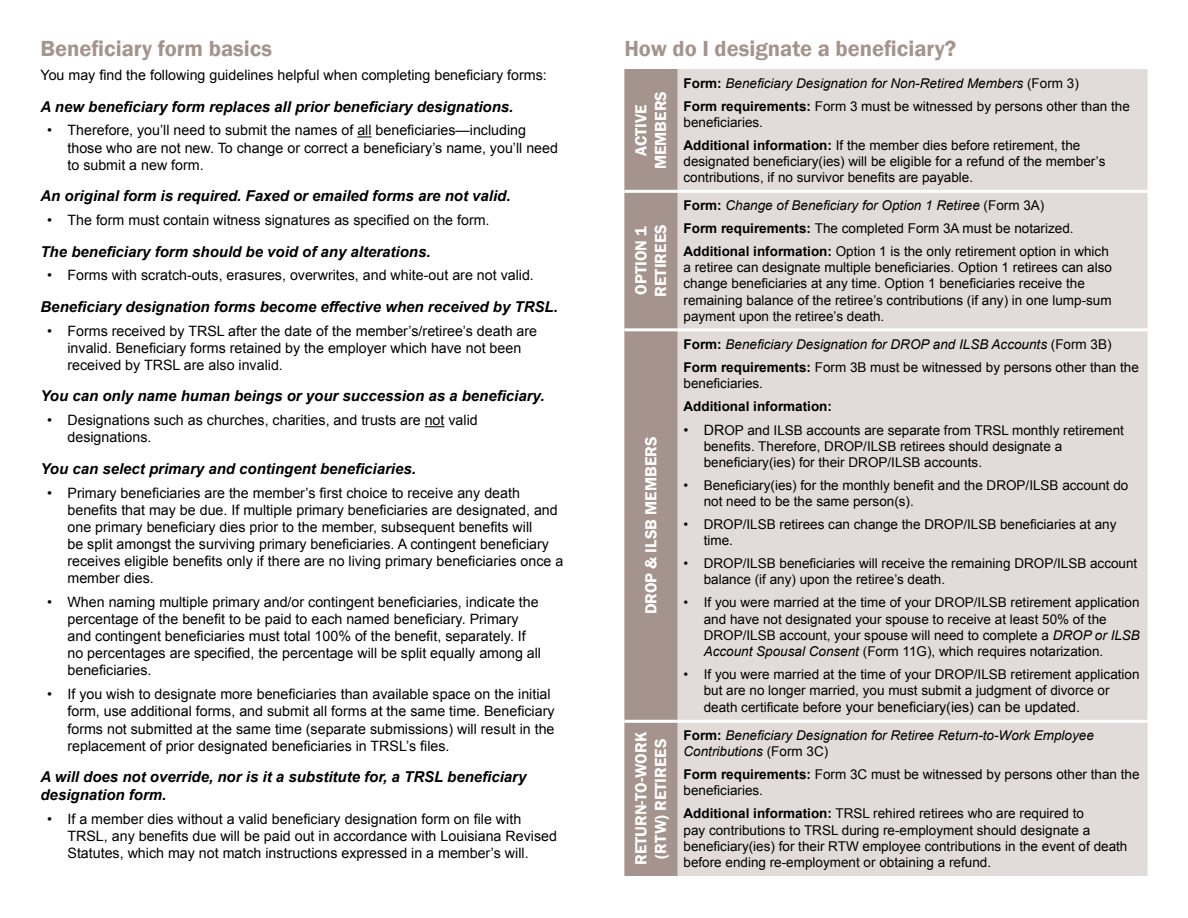
<style>
.page{position:relative;width:1188px;height:918px;background:#fff}
.page>*{position:absolute;margin:0;border:0;box-sizing:border-box;transform-origin:0 0}
.t1{font:600 22.5px "Franklin Gothic";color:#a4948d}
.t2{font:600 16.5px/19.8px "Franklin Gothic";color:#fff;text-align:center}
.t3{font:italic 700 15px/18px "Arial";color:#000}
.t4{font:14.25px/17.1px "Arial";color:#000}
.t5{font:13.5px/16.2px "Arial";color:#000}
.t6{font:italic 13.5px/16.2px "Arial";color:#000}
.t7{font:700 13.5px "Arial";color:#000}
.s1{font-weight:700}
.s2{font-style:italic}
.s3{font-size:14.25px}
.s4{font-size:13.5px}
.s5{font-weight:700;font-style:normal}
.s6{font-style:normal}
</style>
<div class="page">
<div style="left:624px;top:69px;width:52px;height:807px;background:#a4948d"></div>
<div style="left:678px;top:69px;width:470px;height:807px;background:#e1dcd9"></div>
<hr style="left:676px;top:69px;width:2px;height:121px;background:#a4948d">
<hr style="left:676px;top:193px;width:2px;height:135px;background:#a4948d">
<hr style="left:676px;top:331px;width:2px;height:389px;background:#a4948d">
<hr style="left:676px;top:723px;width:2px;height:153px;background:#a4948d">
<hr style="left:624px;top:190px;width:53px;height:3px;background:#fff">
<hr style="left:677px;top:190px;width:471px;height:3px;background:#fff">
<hr style="left:624px;top:328px;width:53px;height:3px;background:#fff">
<hr style="left:677px;top:328px;width:471px;height:3px;background:#fff">
<hr style="left:624px;top:720px;width:53px;height:3px;background:#fff">
<hr style="left:677px;top:720px;width:471px;height:3px;background:#fff">
<svg style="left:357px;top:136px;width:15px;height:1px"></svg>
<svg style="left:425px;top:426px;width:20px;height:1px"></svg>
<h1 class="t1" style="left:40px;top:35px;width:233px">Beneficiary form basics</h1>
<p class="t4" style="left:40px;top:67px;width:508px">You may find the following guidelines helpful when completing beneficiary forms:</p>
<p class="t3" style="left:40px;top:98px;width:474px">A new beneficiary form replaces all prior beneficiary designations.</p>
<p class="t4" style="left:67px;top:122px;width:492px;text-indent:-20px">• Therefore, you’ll need to submit the names of all beneficiaries—including those who are not new. To change or correct a beneficiary’s name, you’ll need to submit a new form.</p>
<p class="t3" style="left:40px;top:187px;width:472px">An original form is required. Faxed or emailed forms are not valid.</p>
<p class="t4" style="left:47px;top:212px;width:444px">• The form must contain witness signatures as specified on the form.</p>
<p class="t3" style="left:40px;top:243px;width:392px">The beneficiary form should be void of any alterations.</p>
<p class="t4" style="left:47px;top:267px;width:488px">• Forms with scratch-outs, erasures, overwrites, and white-out are not valid.</p>
<p class="t3" style="left:40px;top:298px;width:519px">Beneficiary designation forms become effective when received by TRSL.</p>
<p class="t4" style="left:67px;top:322px;width:471px;text-indent:-20px">• Forms received by TRSL after the date of the member’s/retiree’s death are invalid. Beneficiary forms retained by the employer which have not been received by TRSL are also invalid.</p>
<p class="t3" style="left:40px;top:388px;width:506px">You can only name human beings or your succession as a beneficiary.</p>
<p class="t4" style="left:67px;top:412px;width:412px;text-indent:-20px">• Designations such as churches, charities, and trusts are not valid designations.</p>
<p class="t3" style="left:40px;top:460px;width:377px">You can select primary and contingent beneficiaries.</p>
<p class="t4" style="left:67px;top:484px;width:497px;text-indent:-20px">• Primary beneficiaries are the member’s first choice to receive any death benefits that may be due. If multiple primary beneficiaries are designated, and one primary beneficiary dies prior to the member, subsequent benefits will<br>be split amongst the surviving primary beneficiaries. A contingent beneficiary receives eligible benefits only if there are no living primary beneficiaries once a member dies.</p>
<p class="t4" style="left:67px;top:594px;width:475px;text-indent:-20px">• When naming multiple primary and/or contingent beneficiaries, indicate the percentage of the benefit to be paid to each named beneficiary. Primary and contingent beneficiaries must total 100% of the benefit, separately. If no percentages are specified, the percentage will be split equally among all beneficiaries.</p>
<p class="t4" style="left:67px;top:686px;width:489px;text-indent:-20px">• If you wish to designate more beneficiaries than available space on the initial form, use additional forms, and submit all forms at the same time. Beneficiary forms not submitted at the same time (separate submissions) will result in the replacement of prior designated beneficiaries in TRSL’s files.</p>
<p class="t3" style="left:40px;top:768px;width:487px">A will does not override, nor is it a substitute for, a TRSL beneficiary designation form.</p>
<p class="t4" style="left:67px;top:811px;width:491px;text-indent:-20px">• If a member dies without a valid beneficiary designation form on file with<br>TRSL, any benefits due will be paid out in accordance with Louisiana Revised<br>Statutes, which may not match instructions expressed in a member’s will.</p>
<h1 class="t1" style="left:624px;top:35px;width:333px">How do I designate a beneficiary?</h1>
<p class="t2" style="left:631px;top:169px;width:80px;rotate:-90deg">ACTIVE<br>MEMBERS</p>
<p class="t5" style="left:684px;top:72px;width:448px;line-height:23px"><span class="s1">Form:</span> <span class="s2">Beneficiary Designation for Non-Retired Members</span> (Form 3)<br><span class="s1">Form requirements:</span> Form 3 must be witnessed by persons other than the</p>
<p class="t5" style="left:684px;top:111px;width:398px;line-height:23px">beneficiaries.<br><span class="s1">Additional information:</span> If the member dies before retirement, the</p>
<p class="t5" style="left:684px;top:153px;width:423px">designated beneficiary(ies) will be eligible for a refund of the member’s contributions, if no survivor benefits are payable.</p>
<p class="t2" style="left:631px;top:297px;width:74px;text-align:left;rotate:-90deg">OPTION 1<br>RETIREES</p>
<p class="t2" style="left:641px;top:614px;width:179px;rotate:-90deg">DROP &amp; ILSB MEMBERS</p>
<p class="t5" style="left:684px;top:194px;width:427px;line-height:23px"><span class="s1">Form:</span> <span class="s2">Change of Beneficiary for Option 1 Retiree</span> (Form 3A)<br><span class="s1">Form requirements:</span> The completed Form 3A must be notarized.<br><span class="s1">Additional information:</span> Option 1 is the only retirement option in which</p>
<p class="t5" style="left:684px;top:260px;width:430px">a retiree can designate multiple beneficiaries. Option 1 retirees can also change beneficiaries at any time. Option 1 beneficiaries receive the remaining balance of the retiree’s contributions (if any) in one lump-sum payment upon the retiree’s death.</p>
<p class="t5" style="left:684px;top:333px;width:457px;line-height:23px"><span class="s1">Form:</span> <span class="s2">Beneficiary Designation for DROP and ILSB Accounts</span> (Form 3B)<br><span class="s1">Form requirements:</span> Form 3B must be witnessed by persons other than the</p>
<p class="t5" style="left:684px;top:375px;width:81px">beneficiaries.</p>
<p class="t7" style="left:684px;top:397px;width:150px">Additional information:</p>
<p class="t5" style="left:704px;top:422px;width:422px;text-indent:-20px"><span class="s3">• DR</span>OP and ILSB accounts are separate from TRSL monthly retirement benefits. Therefore, DROP/ILSB retirees should designate a beneficiary(ies) for their DROP/ILSB accounts.</p>
<p class="t5" style="left:704px;top:477px;width:426px;text-indent:-20px">• Beneficiary(ies) for the monthly benefit and the DROP/ILSB account do not need to be the same person(s).</p>
<p class="t5" style="left:704px;top:516px;width:414px;text-indent:-20px">• DROP/ILSB retirees can change the DROP/ILSB beneficiaries at any time.</p>
<p class="t5" style="left:704px;top:556px;width:435px;text-indent:-20px">• DROP/ILSB beneficiaries will receive the remaining DROP/ILSB account balance (if any) upon the retiree’s death.</p>
<p class="t5" style="left:704px;top:595px;width:438px;text-indent:-20px">• If you were married at the time of your DROP/ILSB retirement application and have not designated your spouse to receive at least 50% of the DROP/ILSB account, your spouse will need to complete a <span class="s2">DROP or ILSB Account Spousal Consent</span> (Form 11G), which requires notarization.</p>
<p class="t5" style="left:704px;top:666px;width:437px;text-indent:-20px">• If you were married at the time of your DROP/ILSB retirement application but are no longer married, you must submit a judgment of divorce or</p>
<p class="t4" style="left:704px;top:699px;width:378px"><span class="s4">death certificate befo</span>re your beneficiary(ies) can be updated.</p>
<p class="t2" style="left:631px;top:865px;width:135px;rotate:-90deg">RETURN-TO-WORK (RTW) RETIREES</p>
<p class="t6" style="left:684px;top:727px;width:412px"><span class="s5">Form:</span> Beneficiary Designation for Retiree Return-to-Work Employee<br>Contributions <span class="s6">(Form 3C)</span></p>
<p class="t5" style="left:684px;top:767px;width:458px"><span class="s1">Form requirements:</span> Form 3C must be witnessed by persons other than the beneficiaries.</p>
<p class="t5" style="left:684px;top:806px;width:445px"><span class="s1">Additional information:</span> TRSL rehired retirees who are required to<br>pay contributions to TRSL during re-employment should designate a beneficiary(ies) for their RTW employee contributions in the event of death before ending re-employment or obtaining a refund.</p>
</div>
